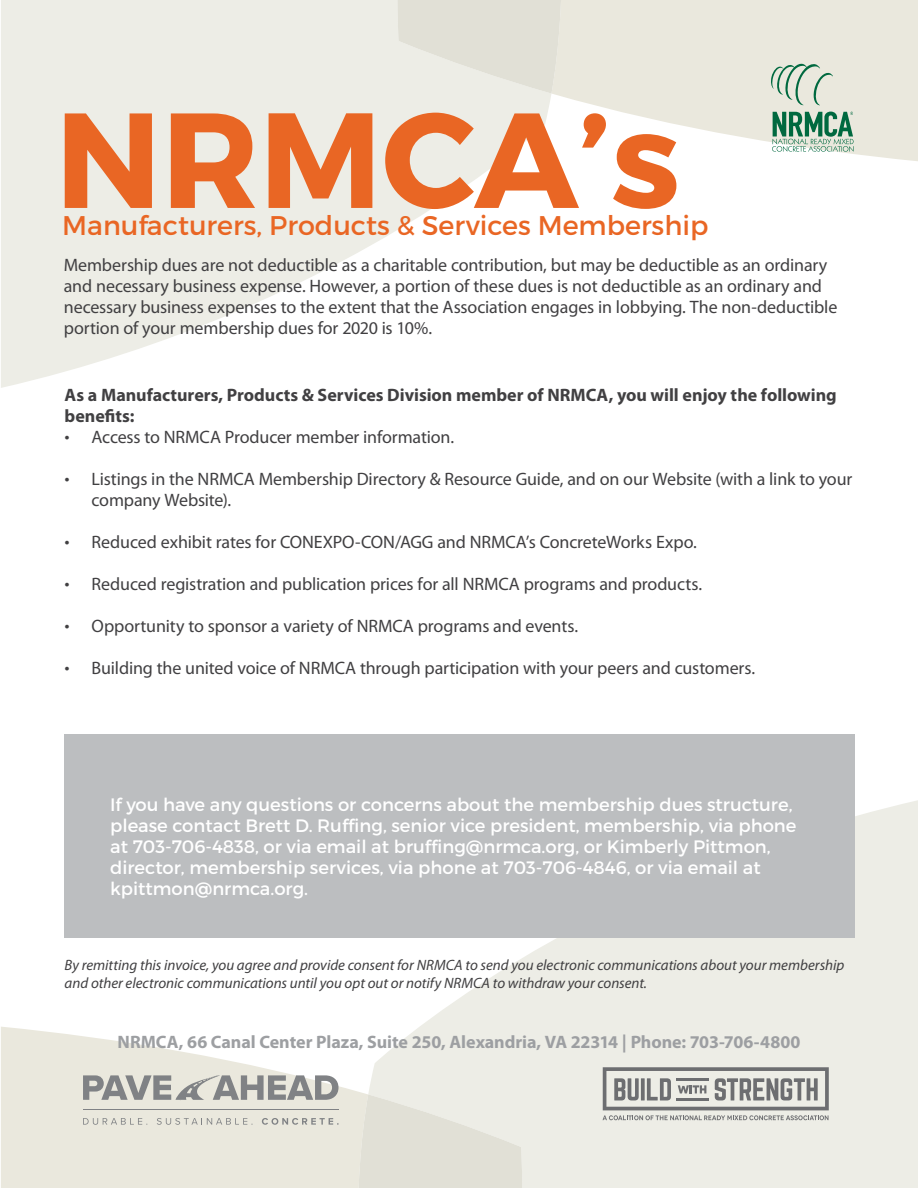
<style>
.page{position:relative;width:918px;height:1188px;background:#fff}
.page>*{position:absolute;margin:0;border:0;box-sizing:border-box;transform-origin:0 0}
.t1{font:700 135px "Montserrat";color:#e96624}
.t2{font:27px "Montserrat";color:#e96624}
.t3{font:18px/21px "Myriad Pro";letter-spacing:-.01em;color:#414042}
.t4{font:18px/21px "Montserrat";color:#fff}
.t5{font:700 18px/21px "Myriad Pro";color:#414042}
.t6{font:700 18px "Myriad Pro";letter-spacing:-.005em;color:#9d9fa2}
.t7{font:italic 15px/18px "Myriad Pro";color:#414042}
.s1{font-family:"Tw Cen";font-size:15px}
</style>
<div class="page">
<svg style="left:368px;top:800px;width:550px;height:388px;background:#eeeee8"></svg>
<svg style="left:1px;top:1027px;width:365px;height:161px;fill:#eae8dd"></svg>
<svg style="left:352px;top:1094px;width:175px;height:94px;background:#e4e3da"></svg>
<svg style="left:1px;top:0;width:550px;height:388px;fill:#edede6"></svg>
<svg style="left:554px;top:0;width:364px;height:161px;fill:#eae8dd"></svg>
<svg style="left:392px;top:0;width:176px;height:94px;background:#e4e4da"></svg>
<div style="left:64px;top:735px;width:790px;height:203px;background:#bcbec0"></div>
<svg style="left:771px;top:64px;width:62px;height:41px;background:#c5d4c4"></svg>
<svg style="left:772px;top:112px;width:82px;height:40px;background:#89b49d"></svg>
<svg style="left:83px;top:1118px;width:64px;height:7px"></svg>
<svg style="left:157px;top:1118px;width:96px;height:7px"></svg>
<svg style="left:262px;top:1118px;width:77px;height:7px"></svg>
<hr style="left:83px;top:1109px;width:256px;height:1px;background:#808285">
<svg style="left:83px;top:1075px;width:256px;height:25px;background:#b2b2af"></svg>
<svg style="left:603px;top:1067px;width:226px;height:53px;background:#b9b9b6"></svg>
<h1 class="t1" style="left:55px;top:76px;width:626px">NRMCA’s</h1>
<h2 class="t2" style="left:62px;top:209px;width:648px">Manufacturers, Products &amp; Services Membership</h2>
<p class="t3" style="left:64px;top:254px;width:775px">Membership dues are not deductible as a charitable contribution, but may be deductible as an ordinary and necessary business expense. However, a portion of these dues is not deductible as an ordinary and necessary business expenses to the extent that the Association engages in lobbying. The non-deductible portion of your membership dues for 2020 is 10%.</p>
<p class="t5" style="left:65px;top:384px;width:774px">As a Manufacturers, Products &amp; Services Division member of NRMCA, you will enjoy the following benefits:</p>
<p class="t3" style="left:65px;top:427px;width:391px"><span class="s1">•</span> Access to NRMCA Producer member information.</p>
<p class="t3" style="left:92px;top:469px;width:762px;text-indent:-27px"><span class="s1">•</span> Listings in the NRMCA Membership Directory &amp; Resource Guide, and on our Website (with a link to your company Website).</p>
<p class="t3" style="left:65px;top:532px;width:634px"><span class="s1">•</span> Reduced exhibit rates for CONEXPO-CON/AGG and NRMCA’s ConcreteWorks Expo.</p>
<p class="t3" style="left:65px;top:574px;width:639px"><span class="s1">•</span> Reduced registration and publication prices for all NRMCA programs and products.</p>
<p class="t3" style="left:65px;top:616px;width:515px"><span class="s1">•</span> Opportunity to sponsor a variety of NRMCA programs and events.</p>
<p class="t3" style="left:65px;top:658px;width:692px"><span class="s1">•</span> Building the united voice of NRMCA through participation with your peers and customers.</p>
<p class="t4" style="left:110px;top:794px;width:688px">If you have any questions or concerns about the membership dues structure, please contact Brett D. Ruffing, senior vice president, membership, via phone at 703-706-4838, or via email at bruffing@nrmca.org, or Kimberly Pittmon, director, membership services, via phone at 703-706-4846, or via email at kpittmon@nrmca.org.</p>
<p class="t7" style="left:65px;top:956px;width:781px">By remitting this invoice, you agree and provide consent for NRMCA to send you electronic communications about your membership and other electronic communications until you opt out or notify NRMCA to withdraw your consent.</p>
<p class="t6" style="left:118px;top:1030px;width:684px">NRMCA, 66 Canal Center Plaza, Suite 250, Alexandria, VA 22314 | Phone: 703-706-4800</p>
</div>
